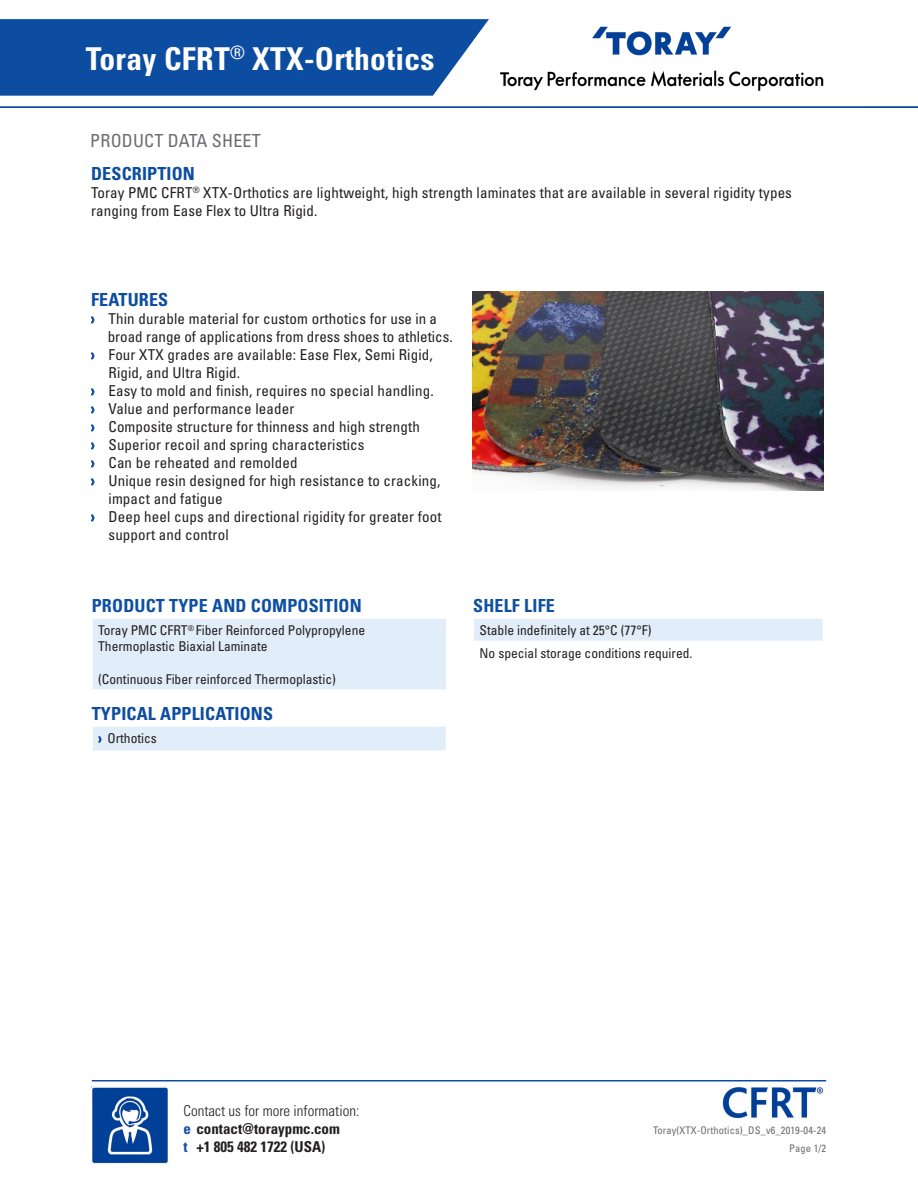
<style>
.page{position:relative;width:918px;height:1188px;background:#fff}
.page>*{position:absolute;margin:0;border:0;box-sizing:border-box;transform-origin:0 0}
.t1{font:700 condensed 31.5px "Univers";letter-spacing:.01em;color:#fff}
.t2{font:700 condensed 18px "Univers";letter-spacing:.01em;color:#0d4da1}
.t3{font:700 condensed 18px "Univers";letter-spacing:.01em;color:#0d50a1}
.t4{font:condensed 18px "Univers";letter-spacing:.01em;color:#6c6d70}
.t5{font:condensed 15px/18px "Univers";letter-spacing:.01em;color:#231f20}
.t6{font:700 condensed 15px/18px "Univers";color:#231f20}
.Cell_row{font:condensed 13.5px "Univers";color:#231f20}
.t7{font:condensed 10.5px "Univers";letter-spacing:.01em;color:#6c6d70}
.s1{color:#1c4492}
.s2{color:#0d4da1}
.s3{font-weight:300}
</style>
<div class="page">
<img style="left:499px;top:26px;width:325px;height:65px">
<img style="left:722px;top:1087px;width:102px;height:32px">
<hr style="left:92px;top:1080px;width:734px;height:2px;background:#0d4da1">
<svg style="left:0;top:19px;width:489px;height:77px;background:#1b57a6"></svg>
<hr style="left:0;top:106px;width:918px;height:2px;background:#0d4da1">
<img style="left:92px;top:1087px;width:76px;height:76px">
<svg style="left:91px;top:316px;width:4px;height:8px"></svg>
<svg style="left:91px;top:352px;width:4px;height:8px"></svg>
<svg style="left:91px;top:388px;width:4px;height:8px"></svg>
<svg style="left:91px;top:406px;width:4px;height:8px"></svg>
<svg style="left:91px;top:424px;width:4px;height:8px"></svg>
<svg style="left:91px;top:442px;width:4px;height:8px"></svg>
<svg style="left:91px;top:460px;width:4px;height:8px"></svg>
<svg style="left:91px;top:478px;width:4px;height:8px"></svg>
<svg style="left:91px;top:514px;width:4px;height:8px"></svg>
<div style="left:92px;top:618px;width:355px;height:72px;background:#e1edf8"></div>
<hr style="left:92px;top:618px;width:355px;height:1px;background:#fff">
<hr style="left:92px;top:619px;width:1px;height:70px;background:#fff">
<hr style="left:446px;top:619px;width:1px;height:70px;background:#fff">
<hr style="left:92px;top:689px;width:355px;height:1px;background:#fff">
<div style="left:92px;top:726px;width:354px;height:25px;background:#e1edf8"></div>
<hr style="left:92px;top:726px;width:355px;height:1px;background:#fff">
<svg style="left:92px;top:727px;width:10px;height:24px"></svg>
<div style="left:474px;top:618px;width:349px;height:23px;background:#e1edf8"></div>
<hr style="left:473px;top:618px;width:350px;height:1px;background:#fff">
<img style="left:472px;top:292px;width:352px;height:198px">
<h1 class="t1" style="left:86px;top:39px;width:350px">Toray CFRT<sup>®</sup> XTX-Orthotics</h1>
<p class="t4" style="left:90px;top:129px;width:172px">PRODUCT DATA SHEET</p>
<h1 class="t2" style="left:91px;top:163px;width:105px">DESCRIPTION</h1>
<h1 class="t5" style="left:91px;top:183px;width:702px">Toray PMC CFRT<sup>®</sup> XTX-Orthotics are lightweight, high strength laminates that are available in several rigidity types ranging from Ease Flex to Ultra Rigid.</h1>
<h1 class="t2" style="left:91px;top:289px;width:79px">FEATURES</h1>
<h1 class="t5" style="left:91px;top:309px;width:348px"><span class="s1">›</span> Thin durable material for custom orthotics for use in a</h1>
<h1 class="t5" style="left:108px;top:327px;width:346px">broad range of applications from dress shoes to athletics.</h1>
<h1 class="t5" style="left:91px;top:345px;width:343px"><span class="s1">›</span> Four XTX grades are available: Ease Flex, Semi Rigid,</h1>
<h1 class="t5" style="left:109px;top:363px;width:133px">Rigid, and Ultra Rigid.</h1>
<h1 class="t5" style="left:91px;top:381px;width:344px"><span class="s2">›</span> Easy to mold and finish, requires no special handling.</h1>
<h1 class="t5" style="left:91px;top:399px;width:205px"><span class="s2">›</span> Value and performance leader</h1>
<h1 class="t5" style="left:91px;top:417px;width:330px"><span class="s2">›</span> Composite structure for thinness and high strength</h1>
<h1 class="t5" style="left:91px;top:435px;width:275px"><span class="s2">›</span> Superior recoil and spring characteristics</h1>
<h1 class="t5" style="left:91px;top:453px;width:208px"><span class="s2">›</span> Can be reheated and remolded</h1>
<h1 class="t5" style="left:91px;top:471px;width:351px"><span class="s2">›</span> Unique resin designed for high resistance to cracking,</h1>
<h1 class="t5" style="left:109px;top:489px;width:116px">impact and fatigue</h1>
<h1 class="t5" style="left:91px;top:507px;width:352px"><span class="s2">›</span> Deep heel cups and directional rigidity for greater foot</h1>
<h1 class="t5" style="left:109px;top:525px;width:122px">support and control</h1>
<h1 class="t3" style="left:92px;top:595px;width:271px">PRODUCT TYPE AND COMPOSITION</h1>
<p class="Cell_row" style="left:98px;top:622px;width:269px">Toray PMC CFRT<sup>®</sup> Fiber Reinforced Polypropylene</p>
<p class="Cell_row" style="left:98px;top:638px;width:171px">Thermoplastic Biaxial Laminate</p>
<p class="Cell_row" style="left:98px;top:670px;width:239px">(Continuous Fiber reinforced Thermoplastic)</p>
<h1 class="t2" style="left:92px;top:703px;width:183px">TYPICAL APPLICATIONS</h1>
<p class="Cell_row" style="left:98px;top:730px;width:60px"><span class="s2">›</span> Orthotics</p>
<h1 class="t3" style="left:473px;top:595px;width:83px">SHELF LIFE</h1>
<p class="Cell_row" style="left:480px;top:622px;width:174px">Stable indefinitely at 25°C (77°F)</p>
<p class="Cell_row" style="left:480px;top:645px;width:214px">No special storage conditions required.</p>
<p class="t6" style="left:184px;top:1102px;width:177px"><span class="s3">Contact us for more information: </span><span class="s2">e</span> contact@toraypmc.com<br><span class="s2">t</span> +1 805 482 1722 (USA)</p>
<p class="t7" style="left:653px;top:1124px;width:175px">Toray(XTX-Orthotics)_DS_v6_2019-04-24</p>
<p class="t7" style="left:789px;top:1142px;width:38px">Page 1/2</p>
</div>
